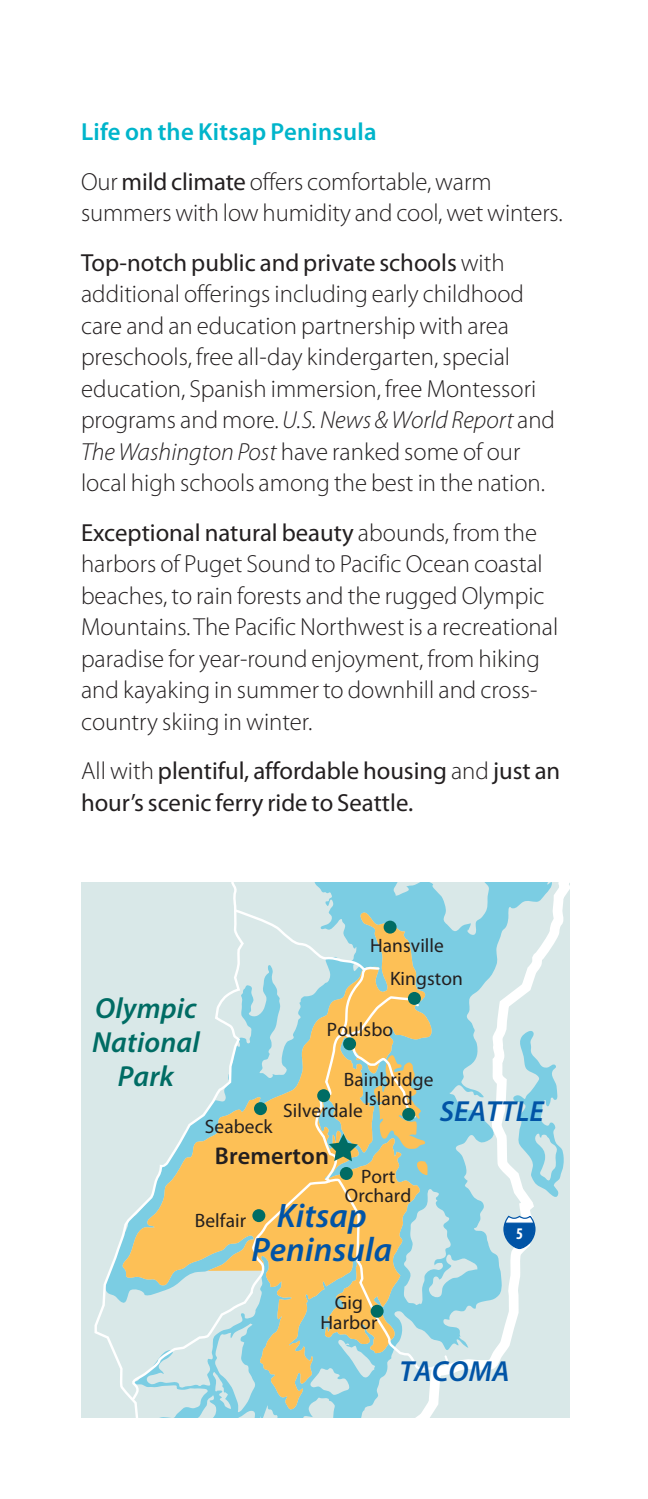
<style>
.page{position:relative;width:648px;height:1499px;background:#fff}
.page>*{position:absolute;margin:0;border:0;box-sizing:border-box;transform-origin:0 0}
.t1{font:italic 600 33.98px/34px "Myriad Pro";letter-spacing:.005em;color:#0154a6;text-align:center}
.t2{font:italic 600 29.03px/34px "Myriad Pro";letter-spacing:.005em;color:#006c64;text-align:center}
.t3{font:italic 600 29.03px "Myriad Pro";letter-spacing:.005em;color:#0154a6}
.body_copy{font:300 24.75px/31.5px "Myriad Pro";color:#231f20}
.body_copy-2{font:24.75px/31.5px "Myriad Pro";color:#231f20}
.body_copy-3{font:600 24.75px "Myriad Pro";letter-spacing:.01em;color:#00b5cb}
.t4{font:600 24.3px "Myriad Pro";letter-spacing:.005em;color:#231f20}
.t5{font:19.35px/19.3px "Myriad Pro";letter-spacing:.005em;color:#231f20;text-align:center}
.t6{font:700 condensed 16.2px "Myriad Pro";color:#fff}
.s1{font-weight:400}
.s2{font-style:italic}
.s3{font-weight:300}
</style>
<div class="page">
<svg style="left:247px;top:882px;width:323px;height:536px;background:#c1dad1"></svg>
<svg style="left:81px;top:882px;width:166px;height:536px;background:#d4e4e0"></svg>
<svg style="left:127px;top:1178px;width:205px;height:223px;background:#d7d0a4"></svg>
<svg style="left:443px;top:1353px;width:9px;height:16px"></svg>
<div style="left:371px;top:1304px;width:13px;height:13px;background:#006c64;border-radius:50%"></div>
<div style="left:252px;top:1209px;width:13px;height:13px;background:#006c64;border-radius:50%"></div>
<div style="left:254px;top:1102px;width:13px;height:13px;background:#006c64;border-radius:50%"></div>
<div style="left:317px;top:1089px;width:13px;height:13px;background:#006c64;border-radius:50%"></div>
<div style="left:408px;top:992px;width:13px;height:13px;background:#006c64;border-radius:50%"></div>
<div style="left:384px;top:920px;width:13px;height:13px;background:#006c64;border-radius:50%"></div>
<div style="left:340px;top:1166px;width:13px;height:14px;background:#006c64;border-radius:50%"></div>
<svg style="left:503px;top:1214px;width:33px;height:35px"></svg>
<svg style="left:329px;top:996px;width:99px;height:179px;background:#cac287"></svg>
<p class="body_copy-3" style="left:81px;top:116px;width:297px">Life on the Kitsap Peninsula</p>
<p class="body_copy" style="left:81px;top:165px;width:483px">Our <span class="s1">mild climate</span> offers comfortable, warm summers with low humidity and cool, wet winters.</p>
<p class="body_copy" style="left:81px;top:246px;width:476px"><span class="s1">Top-notch public and private schools</span> with additional offerings including early childhood care and an education partnership with area preschools, free all-day kindergarten, special education, Spanish immersion, free Montessori programs and more. <span class="s2">U.S. News &amp; World Report</span> and <span class="s2">The Washington Post</span> have ranked some of our local high schools among the best in the nation.</p>
<p class="body_copy" style="left:81px;top:516px;width:479px"><span class="s1">Exceptional natural beauty</span> abounds, from the harbors of Puget Sound to Pacific Ocean coastal beaches, to rain forests and the rugged Olympic Mountains. The Pacific Northwest is a recreational paradise for year-round enjoyment, from hiking and kayaking in summer to downhill and cross&shy;country skiing in winter.</p>
<p class="body_copy-2" style="left:81px;top:755px;width:481px"><span class="s3">All with</span> plentiful, affordable housing <span class="s3">and</span> just an hour’s scenic ferry ride to Seattle.</p>
<p class="t5" style="left:370px;top:935px;width:76px">Hansville</p>
<p class="t2" style="left:92px;top:990px;width:109px">Olympic<br>National<br>Park</p>
<p class="t5" style="left:205px;top:1116px;width:69px">Seabeck</p>
<p class="t5" style="left:390px;top:968px;width:74px">Kingston</p>
<p class="t5" style="left:327px;top:1020px;width:68px">Poulsbo</p>
<p class="t5" style="left:344px;top:1069px;width:91px">Bainbridge<br>Island</p>
<p class="t3" style="left:440px;top:1093px;width:106px">SEATTLE</p>
<p class="t5" style="left:283px;top:1100px;width:81px">Silverdale</p>
<p class="t4" style="left:215px;top:1140px;width:116px">Bremerton</p>
<p class="t5" style="left:345px;top:1166px;width:68px">Port<br>Orchard</p>
<p class="t1" style="left:251px;top:1197px;width:142px">Kitsap<br>Peninsula</p>
<p class="t5" style="left:195px;top:1210px;width:53px">Belfair</p>
<p class="t6" style="left:516px;top:1223px;width:8px">5</p>
<p class="t5" style="left:321px;top:1293px;width:58px">Gig<br>Harbor</p>
<p class="t3" style="left:400px;top:1352px;width:112px">TACOMA</p>
</div>
